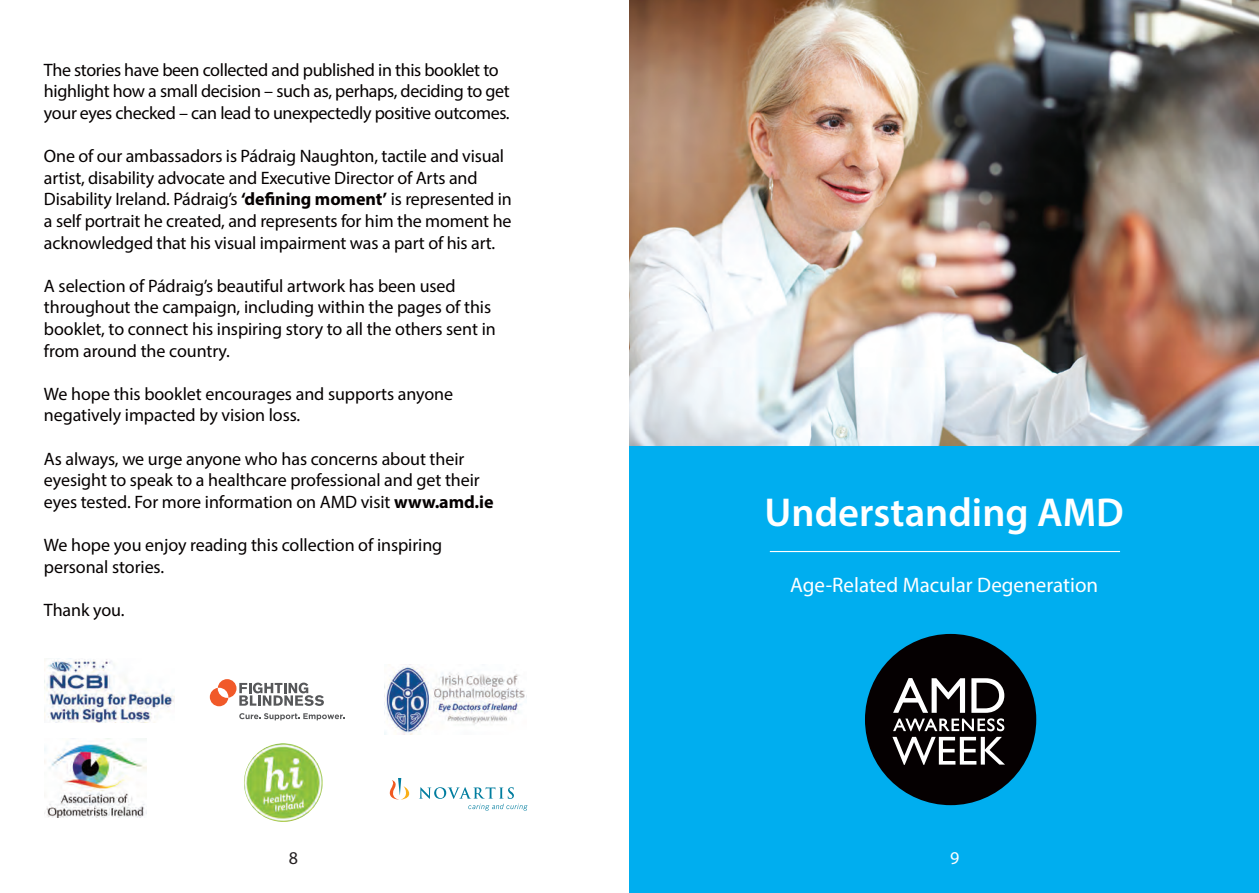
<style>
.page{position:relative;width:1259px;height:893px;background:#fff}
.page>*{position:absolute;margin:0;border:0;box-sizing:border-box;transform-origin:0 0}
.t1{font:600 40.5px "Myriad Pro";color:#fff}
.t2{font:21px "Myriad Pro";color:#fff}
.t3{font:18px/21.6px "Myriad Pro";letter-spacing:-.01em;color:#050001}
.t4{font:18px "Myriad Pro";color:#231f20}
.t5{font:18px "Myriad Pro";color:#fff}
.s1{font-weight:700}
</style>
<div class="page">
<img style="left:384px;top:664px;width:141px;height:71px">
<img style="left:45px;top:742px;width:102px;height:75px">
<img style="left:46px;top:658px;width:128px;height:64px">
<svg style="left:210px;top:679px;width:114px;height:27px"></svg>
<svg style="left:239px;top:713px;width:106px;height:7px"></svg>
<svg style="left:389px;top:778px;width:138px;height:33px"></svg>
<img style="left:244px;top:743px;width:79px;height:79px;border-radius:39px">
<img style="left:629px;top:0;width:630px;height:446px">
<div style="left:629px;top:446px;width:630px;height:447px;background:#00aeef"></div>
<hr style="left:770px;top:551px;width:350px;height:1px;background:#fff">
<div style="left:865px;top:634px;width:171px;height:171px;background:#050001;border-radius:50%"></div>
<svg style="left:892px;top:678px;width:113px;height:87px"></svg>
<p class="t3" style="left:44px;top:59px;width:467px">The stories have been collected and published in this booklet to highlight how a small decision – such as, perhaps, deciding to get your eyes checked – can lead to unexpectedly positive outcomes.</p>
<p class="t3" style="left:44px;top:145px;width:469px">One of our ambassadors is Pádraig Naughton, tactile and visual artist, disability advocate and Executive Director of Arts and Disability Ireland. Pádraig’s <span class="s1">‘defining moment’</span> is represented in a self portrait he created, and represents for him the moment he acknowledged that his visual impairment was a part of his art.</p>
<p class="t3" style="left:44px;top:275px;width:453px">A selection of Pádraig’s beautiful artwork has been used throughout the campaign, including within the pages of this booklet, to connect his inspiring story to all the others sent in from around the country.</p>
<p class="t3" style="left:44px;top:383px;width:410px">We hope this booklet encourages and supports anyone negatively impacted by vision loss.</p>
<p class="t3" style="left:44px;top:448px;width:451px">As always, we urge anyone who has concerns about their eyesight to speak to a healthcare professional and get their eyes tested. For more information on AMD visit <span class="s1">www.amd.ie</span></p>
<p class="t3" style="left:44px;top:534px;width:400px">We hope you enjoy reading this collection of inspiring personal stories.</p>
<p class="t3" style="left:44px;top:599px;width:82px">Thank you.</p>
<p class="t4" style="left:289px;top:847px;width:11px">8</p>
<h1 class="t1" style="left:764px;top:486px;width:361px">Understanding AMD</h1>
<p class="t2" style="left:790px;top:572px;width:309px">Age-Related Macular Degeneration</p>
<p class="t5" style="left:950px;top:847px;width:11px">9</p>
</div>
